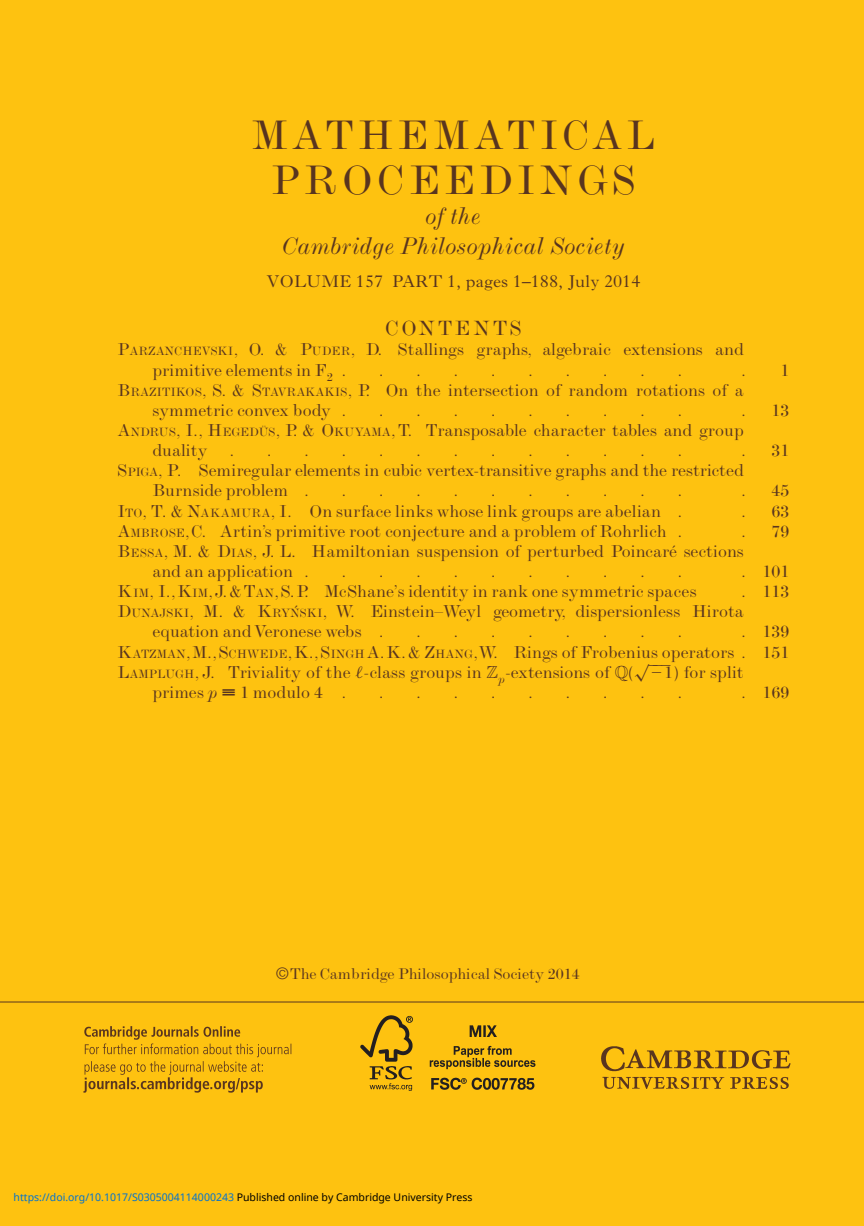
<style>
.page{position:relative;width:864px;height:1226px;background:#fff}
.page>*{position:absolute;margin:0;border:0;box-sizing:border-box;transform-origin:0 0}
.t1{font:expanded 42px/45.5px "Modern";letter-spacing:.1em;color:#59351f;text-align:center}
.t2{font:italic expanded 24.5px/29.8px "Modern";letter-spacing:.02em;color:#59351f;text-align:center}
.t3{font:expanded 21px "Modern";letter-spacing:.145em;color:#59351f}
.t4{font:expanded 17.5px/20.1px "Modern";color:#59351f}
.t5{font:17.5px "Imprint";color:#59351f}
.t6{font:expanded 15.75px "Modern";color:#59351f}
.t7{font:expanded 12.25px "Modern";color:#59351f}
.t8{font:10.5px "Noto Sans";color:#0172cf}
.s1{font-size:12.25px}
.s2{font-size:17.5px}
.s3{font-family:"RMTMI";font-stretch:normal}
.s4{font-family:"MSBM10";font-stretch:normal}
.s5{font-style:italic}
.s6{font-family:"Math Pi Three";font-weight:700;font-stretch:normal}
.s7{font-family:"Helvetica LT Std";font-weight:300;font-stretch:normal}
.s8{color:#000}
</style>
<div class="page">
<div style="left:0;top:0;width:863px;height:1225px;background:#fec210"></div>
<img style="left:601px;top:1046px;width:190px;height:43px">
<svg style="left:83px;top:1026px;width:208px;height:66px"></svg>
<hr style="left:0;top:1001px;width:863px;height:1px;background:#59351f">
<img style="left:360px;top:1015px;width:175px;height:76px">
<h1 class="t1" style="left:252px;top:117px;width:404px">MATHEMATICAL<br>PROCEEDINGS</h1>
<h2 class="t2" style="left:282px;top:204px;width:344px">of the<br>Cambridge Philosophical Society</h2>
<p class="t5" style="left:266px;top:274px;width:375px">VOLUME 157 PART 1, pages 1–188, July 2014</p>
<p class="t3" style="left:385px;top:321px;width:138px">CONTENTS</p>
<p class="t4" style="left:152px;top:341px;width:592px;text-indent:-35px">P<span class="s1">ARZANCHEVSKI</span>, O. &amp; P<span class="s1">UDER</span>, D. Stallings graphs, algebraic extensions and primitive elements in F<sub>2</sub> .</p>
<p class="t4" style="left:379px;top:362px;width:6px">.</p>
<p class="t4" style="left:416px;top:362px;width:6px">.</p>
<p class="t4" style="left:453px;top:362px;width:6px">.</p>
<p class="t4" style="left:490px;top:362px;width:6px">.</p>
<p class="t4" style="left:528px;top:362px;width:6px">.</p>
<p class="t4" style="left:565px;top:362px;width:6px">.</p>
<p class="t4" style="left:602px;top:362px;width:6px">.</p>
<p class="t4" style="left:640px;top:362px;width:6px">.</p>
<p class="t4" style="left:677px;top:362px;width:6px">.</p>
<p class="t4" style="left:740px;top:362px;width:6px">.</p>
<p class="t4" style="left:780px;top:362px;width:10px">1</p>
<p class="t4" style="left:152px;top:382px;width:592px;text-indent:-35px">B<span class="s1">RAZITIKOS</span>, S. &amp; S<span class="s1">TAVRAKAKIS</span>, P. On the intersection of random rotations of a symmetric convex body .</p>
<p class="t4" style="left:379px;top:402px;width:6px">.</p>
<p class="t4" style="left:416px;top:402px;width:6px">.</p>
<p class="t4" style="left:453px;top:402px;width:6px">.</p>
<p class="t4" style="left:490px;top:402px;width:6px">.</p>
<p class="t4" style="left:528px;top:402px;width:6px">.</p>
<p class="t4" style="left:565px;top:402px;width:6px">.</p>
<p class="t4" style="left:602px;top:402px;width:6px">.</p>
<p class="t4" style="left:640px;top:402px;width:6px">.</p>
<p class="t4" style="left:677px;top:402px;width:6px">.</p>
<p class="t4" style="left:740px;top:402px;width:6px">.</p>
<p class="t4" style="left:771px;top:402px;width:19px">13</p>
<p class="t4" style="left:152px;top:422px;width:592px;text-indent:-35px">A<span class="s1">NDRUS</span>, I., H<span class="s1">EGEDÜS</span>, P. &amp; O<span class="s1">KUYAMA</span>, T. Transposable character tables and group duality</p>
<p class="t4" style="left:229px;top:442px;width:6px">.</p>
<p class="t4" style="left:267px;top:442px;width:6px">.</p>
<p class="t4" style="left:304px;top:442px;width:6px">.</p>
<p class="t4" style="left:341px;top:442px;width:6px">.</p>
<p class="t4" style="left:379px;top:442px;width:6px">.</p>
<p class="t4" style="left:416px;top:442px;width:6px">.</p>
<p class="t4" style="left:453px;top:442px;width:6px">.</p>
<p class="t4" style="left:490px;top:442px;width:6px">.</p>
<p class="t4" style="left:528px;top:442px;width:6px">.</p>
<p class="t4" style="left:565px;top:442px;width:6px">.</p>
<p class="t4" style="left:602px;top:442px;width:6px">.</p>
<p class="t4" style="left:640px;top:442px;width:6px">.</p>
<p class="t4" style="left:677px;top:442px;width:6px">.</p>
<p class="t4" style="left:740px;top:442px;width:6px">.</p>
<p class="t4" style="left:771px;top:442px;width:19px">31</p>
<p class="t4" style="left:152px;top:462px;width:592px;text-indent:-35px">S<span class="s1">PIGA</span>, P. Semiregular elements in cubic vertex-transitive graphs and the restricted<br>Burnside problem .</p>
<p class="t4" style="left:341px;top:482px;width:6px">.</p>
<p class="t4" style="left:379px;top:482px;width:6px">.</p>
<p class="t4" style="left:416px;top:482px;width:6px">.</p>
<p class="t4" style="left:453px;top:482px;width:6px">.</p>
<p class="t4" style="left:490px;top:482px;width:6px">.</p>
<p class="t4" style="left:528px;top:482px;width:6px">.</p>
<p class="t4" style="left:565px;top:482px;width:6px">.</p>
<p class="t4" style="left:602px;top:482px;width:6px">.</p>
<p class="t4" style="left:640px;top:482px;width:6px">.</p>
<p class="t4" style="left:677px;top:482px;width:6px">.</p>
<p class="t4" style="left:740px;top:482px;width:6px">.</p>
<p class="t4" style="left:771px;top:482px;width:19px">45</p>
<p class="t4" style="left:118px;top:502px;width:566px">I<span class="s1">TO</span>, T. &amp; N<span class="s1">AKAMURA</span>, I. On surface links whose link groups are abelian .</p>
<p class="t4" style="left:740px;top:502px;width:6px">.</p>
<p class="t4" style="left:771px;top:502px;width:19px">63</p>
<p class="t4" style="left:118px;top:523px;width:566px">A<span class="s1">MBROSE</span>, C. Artin’s primitive root conjecture and a problem of Rohrlich .</p>
<p class="t4" style="left:740px;top:523px;width:6px">.</p>
<p class="t4" style="left:771px;top:523px;width:19px">79</p>
<p class="t4" style="left:152px;top:543px;width:592px;text-indent:-35px">B<span class="s1">ESSA</span>, M. &amp; D<span class="s1">IAS</span>, J. L. Hamiltonian suspension of perturbed Poincaré sections and an application .</p>
<p class="t4" style="left:341px;top:563px;width:6px">.</p>
<p class="t4" style="left:379px;top:563px;width:6px">.</p>
<p class="t4" style="left:416px;top:563px;width:6px">.</p>
<p class="t4" style="left:453px;top:563px;width:6px">.</p>
<p class="t4" style="left:490px;top:563px;width:6px">.</p>
<p class="t4" style="left:528px;top:563px;width:6px">.</p>
<p class="t4" style="left:565px;top:563px;width:6px">.</p>
<p class="t4" style="left:602px;top:563px;width:6px">.</p>
<p class="t4" style="left:640px;top:563px;width:6px">.</p>
<p class="t4" style="left:677px;top:563px;width:6px">.</p>
<p class="t4" style="left:740px;top:563px;width:50px">. 101</p>
<p class="t4" style="left:118px;top:583px;width:580px">K<span class="s1">IM</span>, I., K<span class="s1">IM</span>, J. &amp; T<span class="s1">AN</span>, S. P. McShane’s identity in rank one symmetric spaces</p>
<p class="t4" style="left:740px;top:583px;width:50px">. 113</p>
<p class="t7" style="left:118px;top:609px;width:206px"><span class="s2">D</span>UNAJSKI<span class="s2">, M. &amp; K</span>RYNSKI</p>
<p class="t4" style="left:152px;top:603px;width:592px;text-indent:170px">, W. Einstein–Weyl geometry, dispersionless Hirota equation and Veronese webs .</p>
<p class="t4" style="left:293px;top:603px;width:7px">´</p>
<p class="t4" style="left:416px;top:623px;width:6px">.</p>
<p class="t4" style="left:453px;top:623px;width:6px">.</p>
<p class="t4" style="left:490px;top:623px;width:6px">.</p>
<p class="t4" style="left:528px;top:623px;width:6px">.</p>
<p class="t4" style="left:565px;top:623px;width:6px">.</p>
<p class="t4" style="left:602px;top:623px;width:6px">.</p>
<p class="t4" style="left:640px;top:623px;width:6px">.</p>
<p class="t4" style="left:677px;top:623px;width:6px">.</p>
<p class="t4" style="left:740px;top:623px;width:50px">. 139</p>
<p class="t4" style="left:118px;top:643px;width:673px">K<span class="s1">ATZMAN</span>, M., S<span class="s1">CHWEDE</span>, K., S<span class="s1">INGH</span> A. K. &amp; Z<span class="s1">HANG</span>,W. Rings of Frobenius operators . 151</p>
<p class="t4" style="left:118px;top:663px;width:627px">L<span class="s1">AMPLUGH</span>, J. Triviality of the <span class="s3">-</span>-class groups in <span class="s4">Z</span><sub>p</sub>-extensions of <span class="s4">Q</span>(<sup>√</sup>−−−−1) for split</p>
<p class="t4" style="left:152px;top:684px;width:195px">primes <span class="s5">p</span> <span class="s6">-</span> 1 modulo 4 .</p>
<p class="t4" style="left:379px;top:684px;width:6px">.</p>
<p class="t4" style="left:416px;top:684px;width:6px">.</p>
<p class="t4" style="left:453px;top:684px;width:6px">.</p>
<p class="t4" style="left:490px;top:684px;width:6px">.</p>
<p class="t4" style="left:528px;top:684px;width:6px">.</p>
<p class="t4" style="left:565px;top:684px;width:6px">.</p>
<p class="t4" style="left:602px;top:684px;width:6px">.</p>
<p class="t4" style="left:640px;top:684px;width:6px">.</p>
<p class="t4" style="left:677px;top:684px;width:6px">.</p>
<p class="t4" style="left:740px;top:684px;width:50px">. 169</p>
<p class="t6" style="left:276px;top:968px;width:305px"><span class="s7">©</span> The Cambridge Philosophical Society 2014</p>
<p class="t8" style="left:14px;top:1189px;width:460px">https://doi.org/10.1017/S0305004114000243 <span class="s8">Published online by Cambridge University Press</span></p>
</div>
